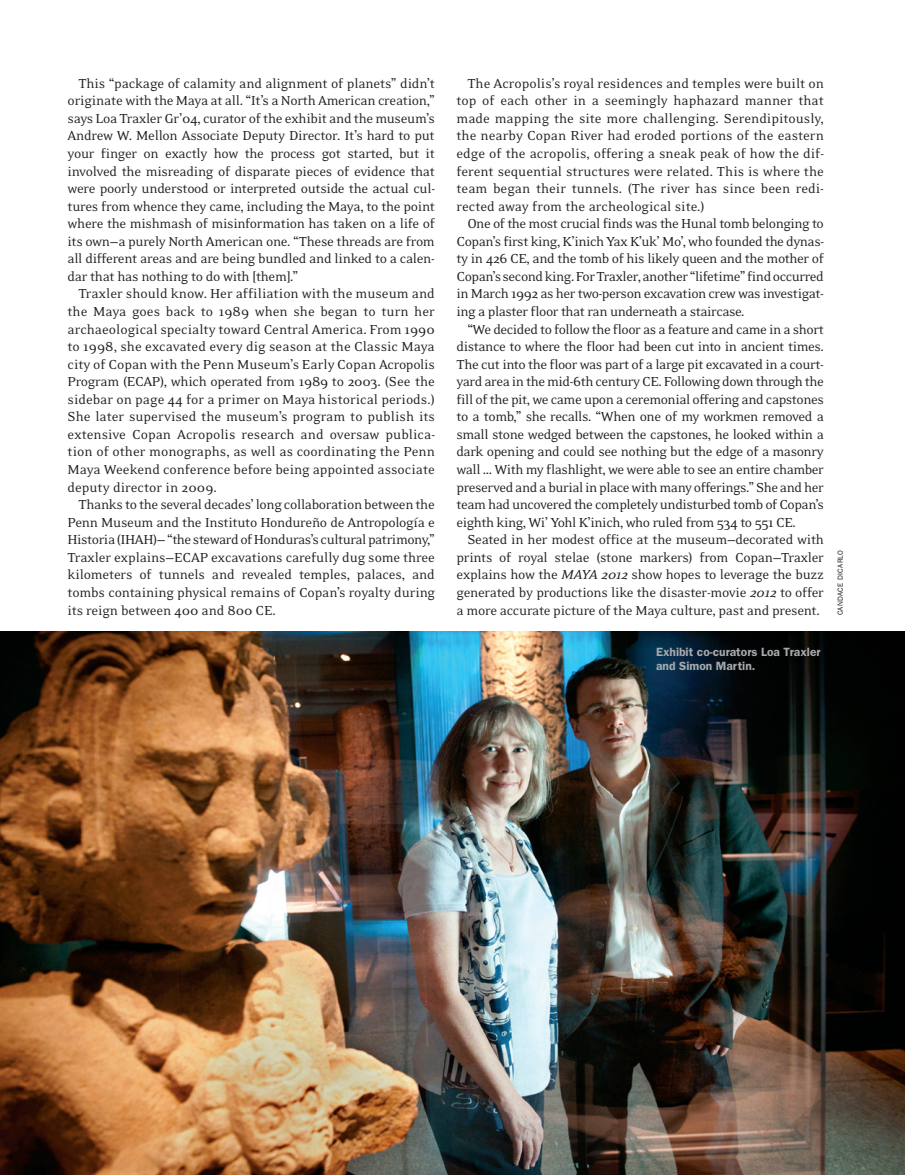
<style>
.page{position:relative;width:905px;height:1175px;background:#fff}
.page>*{position:absolute;margin:0;border:0;box-sizing:border-box;transform-origin:0 0}
.t1{font:15px/17.5px "Eidetic Neo";letter-spacing:-.02em;color:#231f20;text-align:justify}
.t2{font:600 12px/14.4px "Franklin Gothic";color:#a8a9ad}
.t3{font:7.5px "Franklin Gothic";letter-spacing:.05em;color:#231f20}
.s1{font-style:italic}
</style>
<div class="page">
<img style="left:0;top:632px;width:904px;height:542px">
<p class="t1" style="left:68px;top:76px;width:369px;text-indent:11px">This “package of calamity and alignment of planets” didn’t originate with the Maya at all. “It’s a North American creation,” says Loa Traxler Gr’04, curator of the exhibit and the museum’s Andrew W. Mellon Associate Deputy Director. It’s hard to put your finger on exactly how the process got started, but it involved the misreading of disparate pieces of evidence that were poorly understood or interpreted outside the actual cul&shy;tures from whence they came, including the Maya, to the point where the mishmash of misinformation has taken on a life of its own—a purely North American one. “These threads are from all different areas and are being bundled and linked to a calen&shy;dar that has nothing to do with [them].”</p>
<p class="t1" style="left:68px;top:286px;width:369px;text-indent:11px">Traxler should know. Her affiliation with the museum and the Maya goes back to 1989 when she began to turn her archaeological specialty toward Central America. From 1990 to 1998, she excavated every dig season at the Classic Maya city of Copan with the Penn Museum’s Early Copan Acropolis Program (ECAP), which operated from 1989 to 2003. (See the sidebar on page 44 for a primer on Maya historical periods.)<br>She later supervised the museum’s program to publish its extensive Copan Acropolis research and oversaw publica&shy;tion of other monographs, as well as coordinating the Penn Maya Weekend conference before being appointed associate deputy director in 2009.</p>
<p class="t1" style="left:68px;top:497px;width:369px;text-indent:11px">Thanks to the several decades’ long collaboration between the Penn Museum and the Instituto Hondureño de Antropología e Historia (IHAH)— “the steward of Honduras’s cultural patrimony,” Traxler explains—ECAP excavations carefully dug some three kilometers of tunnels and revealed temples, palaces, and tombs containing physical remains of Copan’s royalty during its reign between 400 and 800 CE.</p>
<p class="t1" style="left:456px;top:76px;width:369px;text-indent:11px">The Acropolis’s royal residences and temples were built on top of each other in a seemingly haphazard manner that made mapping the site more challenging. Serendipitously, the nearby Copan River had eroded portions of the eastern edge of the acropolis, offering a sneak peak of how the dif&shy;ferent sequential structures were related. This is where the team began their tunnels. (The river has since been redi&shy;rected away from the archeological site.)</p>
<p class="t1" style="left:456px;top:216px;width:369px;text-indent:11px">One of the most crucial finds was the Hunal tomb belonging to Copan’s first king, K’inich Yax K’uk’ Mo’, who founded the dynas&shy;ty in 426 CE, and the tomb of his likely queen and the mother of Copan’s second king. For Traxler, another “lifetime” find occurred in March 1992 as her two-person excavation crew was investigat&shy;ing a plaster floor that ran underneath a staircase.</p>
<p class="t1" style="left:456px;top:321px;width:369px;text-indent:11px">“We decided to follow the floor as a feature and came in a short distance to where the floor had been cut into in ancient times.<br>The cut into the floor was part of a large pit excavated in a court&shy;yard area in the mid-6th century CE. Following down through the fill of the pit, we came upon a ceremonial offering and capstones to a tomb,” she recalls. “When one of my workmen removed a small stone wedged between the capstones, he looked within a dark opening and could see nothing but the edge of a masonry wall … With my flashlight, we were able to see an entire chamber preserved and a burial in place with many offerings.” She and her team had uncovered the completely undisturbed tomb of Copan’s eighth king, Wi’ Yohl K’inich, who ruled from 534 to 551 CE.</p>
<p class="t1" style="left:456px;top:532px;width:369px;text-indent:11px">Seated in her modest office at the museum—decorated with prints of royal stelae (stone markers) from Copan—Traxler explains how the <span class="s1">MAYA 2012</span> show hopes to leverage the buzz generated by productions like the disaster-movie <span class="s1">2012</span> to offer a more accurate picture of the Maya culture, past and present.</p>
<p class="t2" style="left:656px;top:646px;width:166px">Exhibit co-curators Loa Traxler and Simon Martin.</p>
<p class="t3" style="left:835px;top:615px;width:67px;rotate:-90deg">CANDACE DICARLO</p>
</div>
